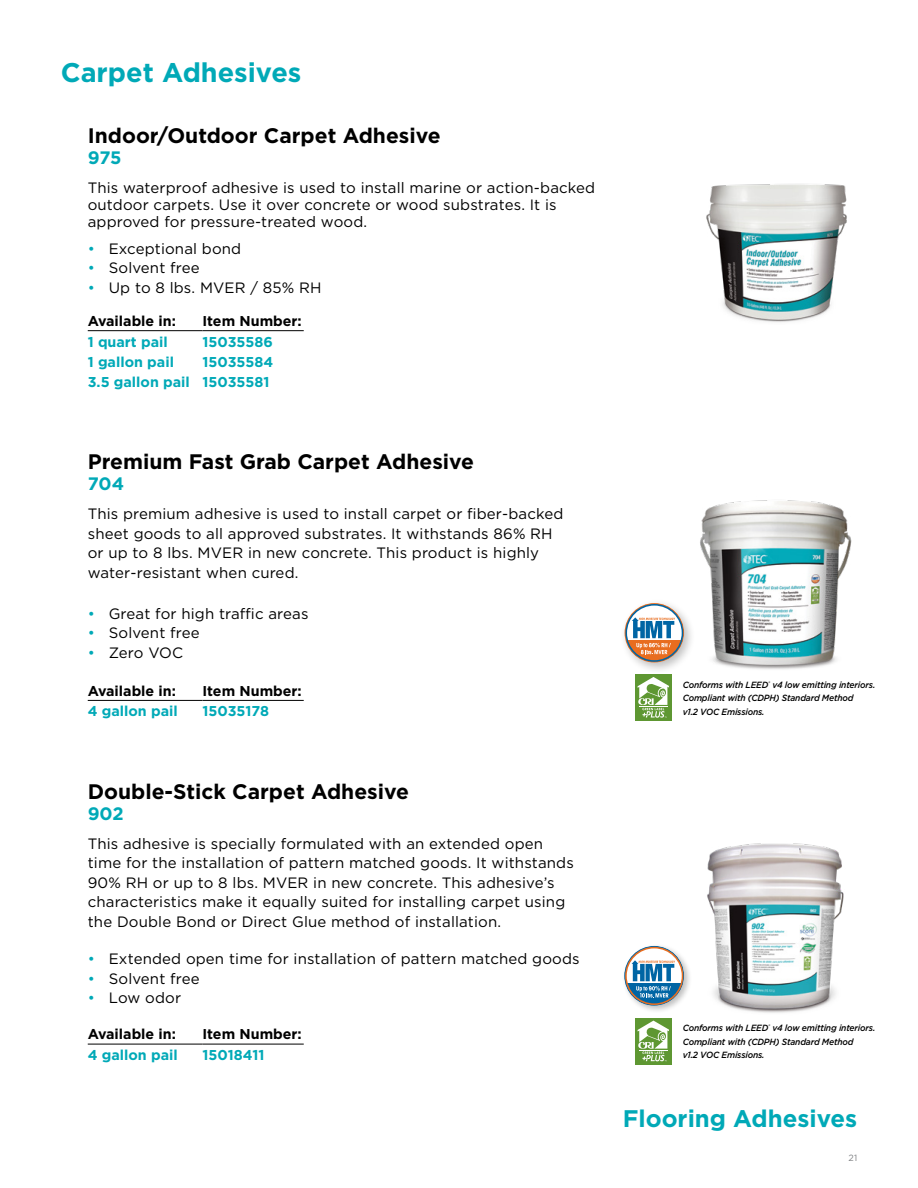
<style>
.page{position:relative;width:918px;height:1188px;background:#fff}
.page>*{position:absolute;margin:0;border:0;box-sizing:border-box;transform-origin:0 0}
.t1{font:700 27px "Gotham";color:#00a9b7}
.t2{font:700 24px "Gotham";color:#00a9b7}
.t3{font:700 21px "Gotham";color:#000}
.t4{font:700 18px "Gotham";letter-spacing:-.01em;color:#00a9b7}
.t5{font:15px/19.5px "Gotham";letter-spacing:.01em;color:#000}
.t6{font:700 14.25px/20.2px "Gotham";color:#00a9b7;text-align:right}
.t7{font:700 14.25px "Gotham";color:#000}
.t8{font:italic 500 9px/13.5px "Gotham";letter-spacing:-.02em;color:#000;scale:.95 1}
.t9{font:9px "Gotham";color:#808285}
.s1{color:#00a9b7}
</style>
<div class="page">
<hr style="left:88px;top:1044px;width:114px;height:1px;background:#000">
<hr style="left:202px;top:1044px;width:102px;height:1px;background:#000">
<img style="left:707px;top:843px;width:137px;height:170px">
<div style="left:635px;top:1018px;width:37px;height:46px;background:#5e9732"></div>
<svg style="left:638px;top:1021px;width:31px;height:40px"></svg>
<div style="left:621px;top:943px;width:72px;height:71px;background:#000;opacity:.25"></div>
<svg style="left:624px;top:946px;width:60px;height:60px"></svg>
<hr style="left:88px;top:700px;width:114px;height:1px;background:#000">
<hr style="left:202px;top:700px;width:102px;height:1px;background:#000">
<img style="left:700px;top:500px;width:152px;height:169px">
<div style="left:620px;top:598px;width:76px;height:77px;background:#000;opacity:.25"></div>
<svg style="left:625px;top:603px;width:59px;height:60px"></svg>
<div style="left:635px;top:675px;width:37px;height:46px;background:#5e9732"></div>
<svg style="left:638px;top:677px;width:31px;height:41px"></svg>
<hr style="left:88px;top:330px;width:114px;height:1px;background:#000">
<hr style="left:202px;top:330px;width:102px;height:1px;background:#000">
<img style="left:706px;top:184px;width:141px;height:138px">
<h1 class="t1" style="left:61px;top:55px;width:242px">Carpet Adhesives</h1>
<h3 class="t3" style="left:88px;top:121px;width:354px">Indoor/Outdoor Carpet Adhesive</h3>
<p class="t4" style="left:88px;top:146px;width:35px">975</p>
<p class="t5" style="left:88px;top:178px;width:509px;line-height:17.2px">This waterproof adhesive is used to install marine or action-backed outdoor carpets. Use it over concrete or wood substrates. It is approved for pressure-treated wood.</p>
<p class="t5" style="left:88px;top:238px;width:155px"><span class="s1">•</span> Exceptional bond</p>
<p class="t5" style="left:88px;top:258px;width:113px"><span class="s1">•</span> Solvent free</p>
<p class="t5" style="left:88px;top:277px;width:235px"><span class="s1">•</span> Up to 8 lbs. MVER / 85% RH</p>
<p class="t7" style="left:88px;top:312px;width:90px">Available in:</p>
<p class="t7" style="left:203px;top:312px;width:101px">Item Number:</p>
<p class="t6" style="left:88px;top:331px;width:82px">1 quart pail</p>
<p class="t6" style="left:203px;top:331px;width:72px">15035586</p>
<p class="t6" style="left:88px;top:351px;width:88px">1 gallon pail</p>
<p class="t6" style="left:88px;top:351px;width:187px">15035584<br>3.5 gallon pail 15035581</p>
<h3 class="t3" style="left:88px;top:448px;width:388px">Premium Fast Grab Carpet Adhesive</h3>
<p class="t4" style="left:88px;top:472px;width:38px">704</p>
<p class="t5" style="left:88px;top:504px;width:477px">This premium adhesive is used to install carpet or fiber-backed sheet goods to all approved substrates. It withstands 86% RH or up to 8 lbs. MVER in new concrete. This product is highly water-resistant when cured.</p>
<p class="t5" style="left:88px;top:604px;width:222px"><span class="s1">•</span> Great for high traffic areas</p>
<p class="t5" style="left:88px;top:623px;width:113px"><span class="s1">•</span> Solvent free</p>
<p class="t5" style="left:88px;top:643px;width:97px"><span class="s1">•</span> Zero VOC</p>
<p class="t7" style="left:88px;top:681px;width:90px">Available in:</p>
<p class="t7" style="left:203px;top:681px;width:101px">Item Number:</p>
<p class="t6" style="left:88px;top:701px;width:92px">4 gallon pail</p>
<p class="t6" style="left:203px;top:701px;width:68px">15035178</p>
<h3 class="t3" style="left:88px;top:777px;width:323px">Double-Stick Carpet Adhesive</h3>
<p class="t4" style="left:88px;top:801px;width:38px">902</p>
<p class="t5" style="left:88px;top:833px;width:488px">This adhesive is specially formulated with an extended open time for the installation of pattern matched goods. It withstands 90% RH or up to 8 lbs. MVER in new concrete. This adhesive’s characteristics make it equally suited for installing carpet using the Double Bond or Direct Glue method of installation.</p>
<p class="t5" style="left:88px;top:949px;width:493px"><span class="s1">•</span> Extended open time for installation of pattern matched goods</p>
<p class="t5" style="left:88px;top:968px;width:113px"><span class="s1">•</span> Solvent free</p>
<p class="t5" style="left:88px;top:988px;width:95px"><span class="s1">•</span> Low odor</p>
<p class="t7" style="left:88px;top:1025px;width:90px">Available in:</p>
<p class="t7" style="left:203px;top:1025px;width:101px">Item Number:</p>
<p class="t6" style="left:88px;top:1045px;width:92px">4 gallon pail</p>
<p class="t6" style="left:203px;top:1045px;width:63px">15018411</p>
<p class="t8" style="left:683px;top:678px;width:204px">Conforms with LEED<sup>®</sup> v4 low emitting interiors.<br>Compliant with (CDPH) Standard Method<br>v1.2 VOC Emissions.</p>
<p class="t8" style="left:683px;top:1021px;width:204px">Conforms with LEED<sup>®</sup> v4 low emitting interiors.<br>Compliant with (CDPH) Standard Method<br>v1.2 VOC Emissions.</p>
<h2 class="t2" style="left:623px;top:1102px;width:236px">Flooring Adhesives</h2>
<p class="t9" style="left:849px;top:1152px;width:10px">21</p>
</div>
